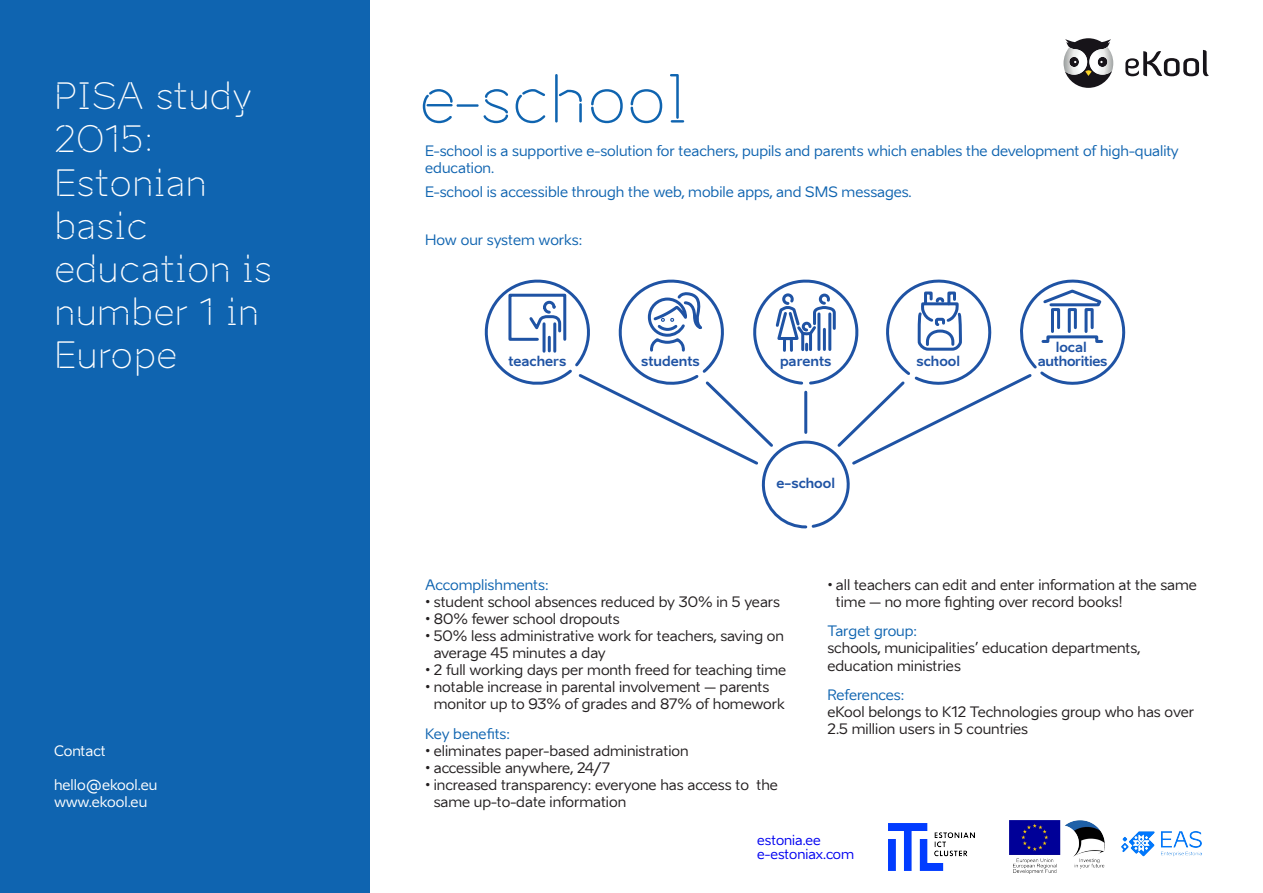
<style>
.page{position:relative;width:1263px;height:893px;background:#fff}
.page>*{position:absolute;margin:0;border:0;box-sizing:border-box;transform-origin:0 0}
.t1{font:63px "Aino Headline";color:#0f64b0}
.t2{font:36px/43.2px "Aino Headline";color:#fff}
.t3{font:14.25px/17.1px "Aino";color:#231f20}
.t4{font:14.25px/17.1px "Aino";color:#0f64b0}
.t5{font:14.25px/17.1px "Aino";color:#fff}
.t6{font:700 13.5px "Aino";color:#1f53a4}
.t7{font:13.5px/13.5px "Aino";color:#0000f0}
.t8{font:700 13.5px "Aino";letter-spacing:-.02em;color:#1f53a4}
</style>
<div class="page">
<div style="left:0;top:0;width:370px;height:893px;background:#0f64b0"></div>
<svg style="left:1063px;top:38px;width:50px;height:50px"></svg>
<svg style="left:1125px;top:50px;width:84px;height:26px"></svg>
<svg style="left:485px;top:280px;width:640px;height:248px"></svg>
<img style="left:888px;top:823px;width:86px;height:47px">
<img style="left:1010px;top:821px;width:191px;height:52px">
<h2 class="t2" style="left:54px;top:74px;width:220px">PISA study<br>2015:<br>Estonian basic education is number 1 in<br>Europe</h2>
<p class="t5" style="left:54px;top:742px;width:53px">Contact</p>
<p class="t5" style="left:54px;top:776px;width:105px">hello@ekool.eu www.ekool.eu</p>
<h1 class="t1" style="left:419px;top:59px;width:271px">e-school</h1>
<p class="t4" style="left:425px;top:142px;width:755px">E-school is a supportive e-solution for teachers, pupils and parents which enables the development of high-quality education.</p>
<p class="t4" style="left:425px;top:183px;width:488px">E-school is accessible through the web, mobile apps, and SMS messages.</p>
<p class="t4" style="left:425px;top:231px;width:159px">How our system works:</p>
<p class="t6" style="left:1056px;top:338px;width:33px">local</p>
<p class="t6" style="left:508px;top:352px;width:60px">teachers</p>
<p class="t8" style="left:1038px;top:352px;width:71px">authorities</p>
<p class="t6" style="left:641px;top:352px;width:60px">students</p>
<p class="t6" style="left:780px;top:352px;width:53px">parents</p>
<p class="t6" style="left:916px;top:352px;width:45px">school</p>
<p class="t6" style="left:776px;top:474px;width:60px">e-school</p>
<p class="t4" style="left:425px;top:576px;width:125px">Accomplishments:</p>
<p class="t3" style="left:425px;top:593px;width:356px">• student school absences reduced by 30% in 5 years</p>
<p class="t3" style="left:425px;top:610px;width:196px">• 80% fewer school dropouts</p>
<p class="t3" style="left:434px;top:627px;width:352px;text-indent:-9px">• 50% less administrative work for teachers, saving on average 45 minutes a day</p>
<p class="t3" style="left:425px;top:661px;width:362px">• 2 full working days per month freed for teaching time</p>
<p class="t3" style="left:434px;top:679px;width:353px;text-indent:-9px">• notable increase in parental involvement – parents monitor up to 93% of grades and 87% of homework</p>
<p class="t4" style="left:425px;top:725px;width:86px">Key benefits:</p>
<p class="t3" style="left:425px;top:742px;width:265px">• eliminates paper-based administration</p>
<p class="t3" style="left:425px;top:759px;width:186px">• accessible anywhere, 24/7</p>
<p class="t3" style="left:434px;top:777px;width:346px;text-indent:-9px">• increased transparency: everyone has access to the same up-to-date information</p>
<p class="t3" style="left:836px;top:576px;width:362px;text-indent:-9px">• all teachers can edit and enter information at the same time – no more fighting over record books!</p>
<p class="t4" style="left:827px;top:623px;width:91px">Target group:</p>
<p class="t3" style="left:827px;top:640px;width:314px">schools, municipalities’ education departments, education ministries</p>
<p class="t4" style="left:827px;top:686px;width:78px">References:</p>
<p class="t3" style="left:827px;top:704px;width:368px">eKool belongs to K12 Technologies group who has over<br>2.5 million users in 5 countries</p>
<p class="t7" style="left:757px;top:834px;width:98px">estonia.ee e-estoniax.com</p>
</div>
